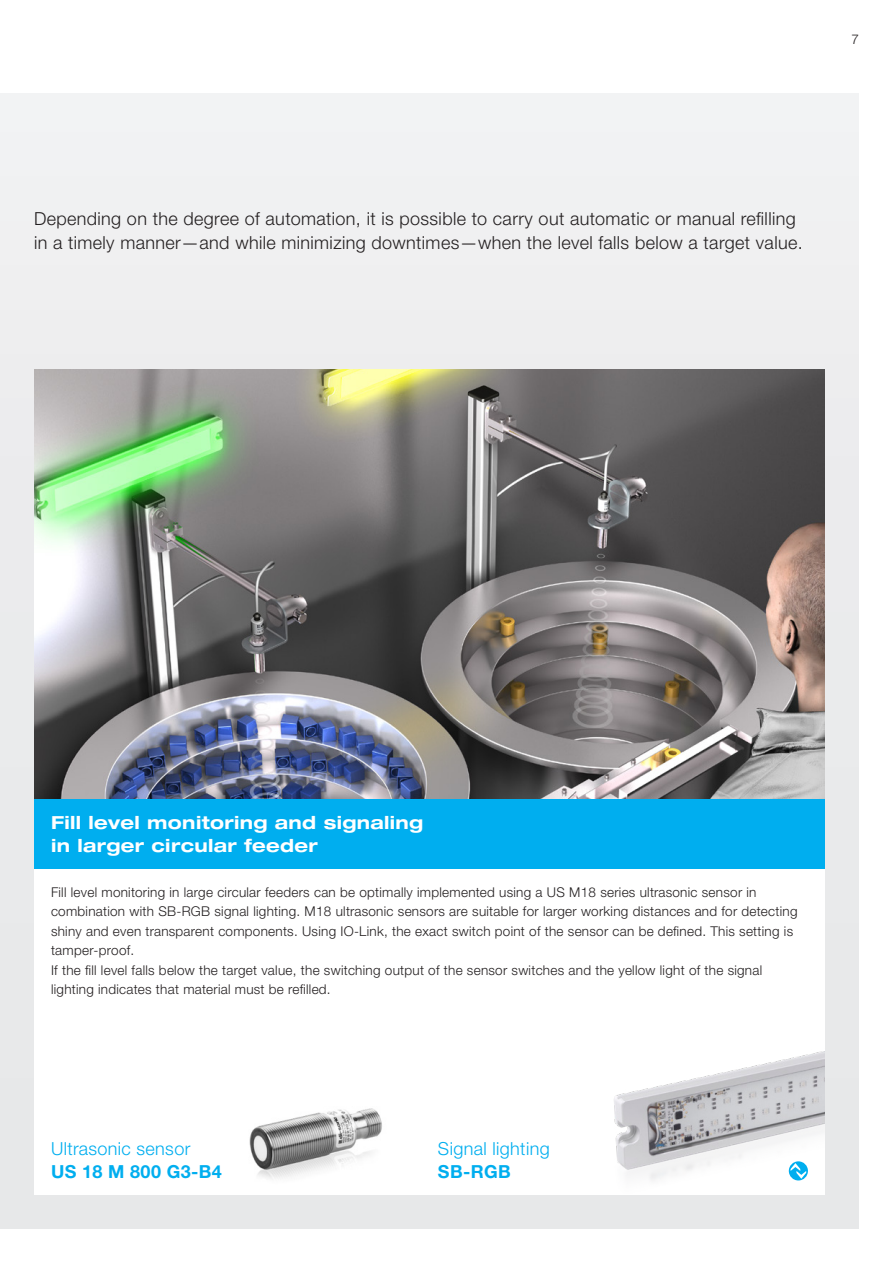
<style>
.page{position:relative;width:893px;height:1263px;background:#fff}
.page>*{position:absolute;margin:0;border:0;box-sizing:border-box;transform-origin:0 0}
.Copy_12_16_schwarz{font:300 18px/24px "Helvetica Neue LTW1 G";letter-spacing:.02em;color:#231f20}
.Headline_9_15_cyan_i{font:700 expanded 18px/22.5px "Helvetica Neue LTW1 G";letter-spacing:.02em;color:#fff}
.Productgroup{font:300 18px "Helvetica Neue LTW1 G";letter-spacing:.02em;color:#00aeef}
.Type{font:700 18px "Helvetica Neue LTW1 G";letter-spacing:.02em;color:#00aeef}
.Copy_9_13_schwarz{font:300 13.5px/19.5px "Helvetica Neue LTW1 G";letter-spacing:.02em;color:#231f20}
</style>
<div class="page">
<div style="left:0;top:94px;width:859px;height:1135px;background:#efeff0"></div>
<img style="left:34px;top:370px;width:791px;height:429px">
<div style="left:34px;top:799px;width:791px;height:396px;background:#fff"></div>
<div style="left:34px;top:799px;width:791px;height:70px;background:#00aeef"></div>
<img style="left:249px;top:1108px;width:133px;height:71px">
<img style="left:614px;top:1051px;width:211px;height:130px">
<svg style="left:789px;top:1161px;width:19px;height:19px"></svg>
<p class="Copy_9_13_schwarz" style="left:851px;top:29px;width:9px">7</p>
<p class="Copy_12_16_schwarz" style="left:34px;top:207px;width:770px">Depending on the degree of automation, it is possible to carry out automatic or manual refilling in a timely manner—and while minimizing downtimes—when the level falls below a target value.</p>
<p class="Headline_9_15_cyan_i" style="left:51px;top:811px;width:374px">Fill level monitoring and signaling in larger circular feeder</p>
<p class="Copy_9_13_schwarz" style="left:51px;top:882px;width:748px">Fill level monitoring in large circular feeders can be optimally implemented using a US M18 series ultrasonic sensor in combination with SB-RGB signal lighting. M18 ultrasonic sensors are suitable for larger working distances and for detecting shiny and even transparent components. Using IO-Link, the exact switch point of the sensor can be defined. This setting is tamper-proof.<br>If the fill level falls below the target value, the switching output of the sensor switches and the yellow light of the signal lighting indicates that material must be refilled.</p>
<p class="Productgroup" style="left:51px;top:1138px;width:141px">Ultrasonic sensor</p>
<p class="Type" style="left:51px;top:1160px;width:172px">US 18 M 800 G3-B4</p>
<p class="Productgroup" style="left:438px;top:1138px;width:113px">Signal lighting</p>
<p class="Type" style="left:438px;top:1160px;width:74px">SB-RGB</p>
</div>
